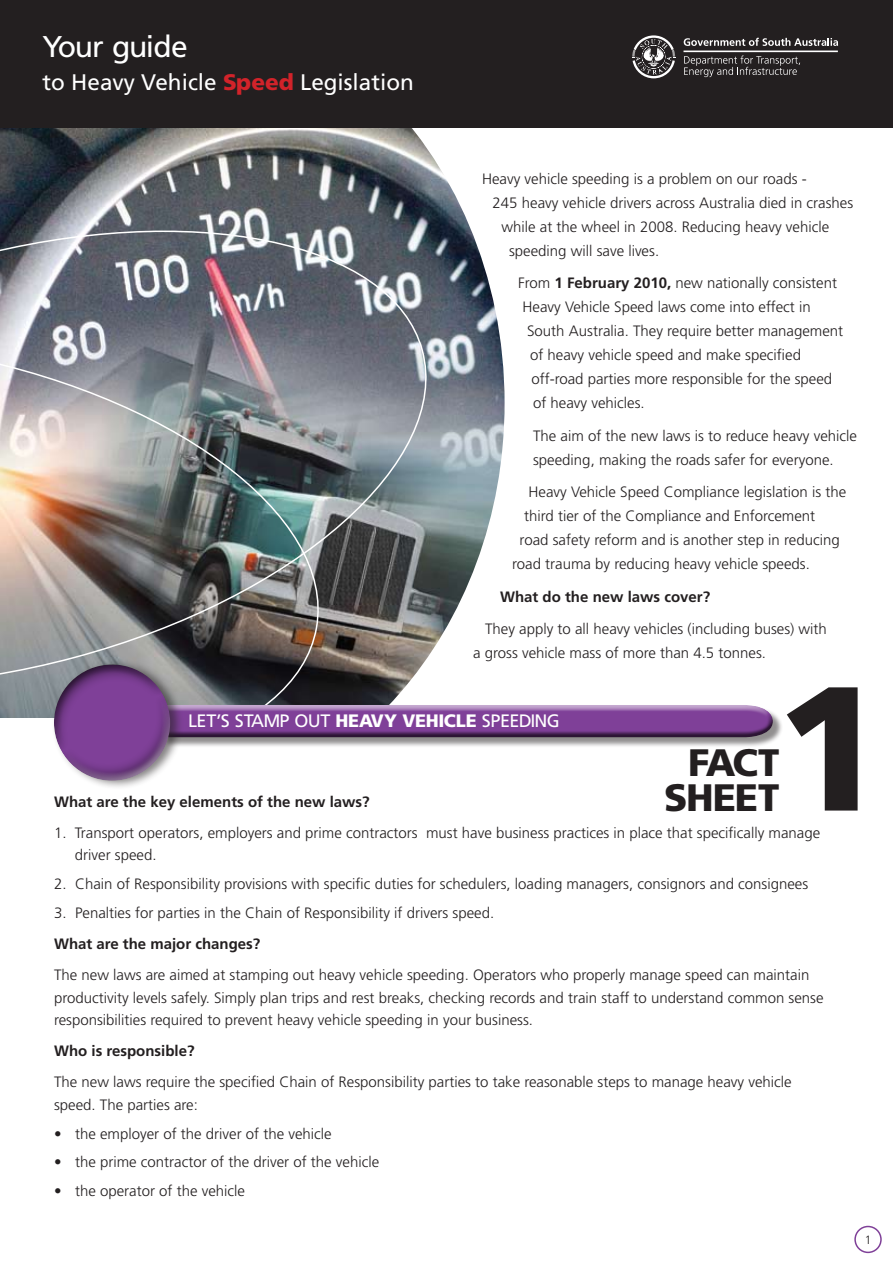
<style>
.page{position:relative;width:893px;height:1263px;background:#fff}
.page>*{position:absolute;margin:0;border:0;box-sizing:border-box;transform-origin:0 0}
.t1{font:900 176.55px "Frutiger";color:#231f20}
.t2{font:900 38.25px "Frutiger";letter-spacing:-.04em;color:#231f20}
.t3{font:30px "Frutiger";letter-spacing:-.04em;color:#fff}
.t4{font:22.5px "Frutiger";color:#fff}
.t5{font:18px "Frutiger";letter-spacing:-.04em;color:#fff}
.t6{font:300 15px/22.5px "Frutiger";color:#231f20}
.t7{font:700 15px "Frutiger";color:#231f20}
.t8{font:300 12px "Frutiger";color:#231f20}
.s1{font-weight:900;color:#d2232a}
.s2{font-weight:700}
.s3{font-weight:900}
</style>
<div class="page">
<img style="left:0;top:128px;width:505px;height:489px">
<svg style="left:0;top:199px;width:452px;height:503px;background:#767a81"></svg>
<img style="left:0;top:311px;width:338px;height:407px">
<div style="left:162px;top:706px;width:621px;height:42px;background:#231f20;opacity:.5"></div>
<div style="left:160px;top:702px;width:613px;height:35px;background:#fff;opacity:.75"></div>
<div style="left:160px;top:712px;width:613px;height:26px;background:#231f20;opacity:.75"></div>
<div style="left:52px;top:658px;width:132px;height:132px;background:#231f20;opacity:.56"></div>
<div style="left:57px;top:691px;width:115px;height:90px;background:#fff;opacity:.75"></div>
<div style="left:53px;top:664px;width:115px;height:93px;background:#231f20;opacity:.75"></div>
<div style="left:0;top:0;width:893px;height:128px;background:#231f20"></div>
<hr style="left:683px;top:51px;width:155px;height:1px;background:#fff">
<svg style="left:684px;top:38px;width:154px;height:8px"></svg>
<svg style="left:684px;top:55px;width:116px;height:22px"></svg>
<svg style="left:632px;top:35px;width:43px;height:43px"></svg>
<div style="left:854px;top:1226px;width:28px;height:27px;border:2px solid #7f4098;border-radius:50%"></div>
<h3 class="t3" style="left:43px;top:29px;width:147px">Your guide</h3>
<h3 class="t4" style="left:43px;top:69px;width:373px">to Heavy Vehicle <span class="s1">Speed</span> Legislation</h3>
<p class="t6" style="left:482px;top:167px;width:326px">Heavy vehicle speeding is a problem on our roads -</p>
<p class="t6" style="left:493px;top:191px;width:362px">245 heavy vehicle drivers across Australia died in crashes</p>
<p class="t6" style="left:502px;top:215px;width:329px">while at the wheel in 2008. Reducing heavy vehicle</p>
<p class="t6" style="left:509px;top:239px;width:152px">speeding will save lives.</p>
<p class="t6" style="left:518px;top:272px;width:320px">From <span class="s2">1 February 2010,</span> new nationally consistent</p>
<p class="t6" style="left:523px;top:296px;width:290px">Heavy Vehicle Speed laws come into effect in</p>
<p class="t6" style="left:527px;top:320px;width:318px">South Australia. They require better management</p>
<p class="t6" style="left:530px;top:344px;width:272px">of heavy vehicle speed and make specified</p>
<p class="t6" style="left:532px;top:368px;width:302px">off-road parties more responsible for the speed</p>
<p class="t6" style="left:533px;top:392px;width:113px">of heavy vehicles.</p>
<p class="t6" style="left:533px;top:423px;width:325px;line-height:24px">The aim of the new laws is to reduce heavy vehicle speeding, making the roads safer for everyone.</p>
<p class="t6" style="left:529px;top:481px;width:319px">Heavy Vehicle Speed Compliance legislation is the</p>
<p class="t6" style="left:524px;top:505px;width:293px">third tier of the Compliance and Enforcement</p>
<p class="t6" style="left:520px;top:529px;width:322px">road safety reform and is another step in reducing</p>
<p class="t6" style="left:512px;top:553px;width:299px">road trauma by reducing heavy vehicle speeds.</p>
<p class="t7" style="left:500px;top:588px;width:212px">What do the new laws cover?</p>
<p class="t6" style="left:473px;top:617px;width:355px;line-height:24px;text-indent:12px">They apply to all heavy vehicles (including buses) with a gross vehicle mass of more than 4.5 tonnes.</p>
<h1 class="t1" style="left:775px;top:642px;width:110px">1</h1>
<p class="t5" style="left:188px;top:710px;width:373px">LET’S STAMP OUT <span class="s3">HEAVY VEHICLE</span> SPEEDING</p>
<h2 class="t2" style="left:688px;top:740px;width:93px">FACT</h2>
<h2 class="t2" style="left:664px;top:774px;width:117px">SHEET</h2>
<p class="t7" style="left:54px;top:793px;width:317px">What are the key elements of the new laws?</p>
<p class="t6" style="left:75px;top:821px;width:747px;text-indent:-21px">1. Transport operators, employers and prime contractors must have business practices in place that specifically manage driver speed.</p>
<p class="t6" style="left:54px;top:873px;width:756px">2. Chain of Responsibility provisions with specific duties for schedulers, loading managers, consignors and consignees</p>
<p class="t6" style="left:54px;top:902px;width:442px">3. Penalties for parties in the Chain of Responsibility if drivers speed.</p>
<p class="t7" style="left:54px;top:935px;width:208px">What are the major changes?</p>
<p class="t6" style="left:54px;top:964px;width:771px">The new laws are aimed at stamping out heavy vehicle speeding. Operators who properly manage speed can maintain productivity levels safely. Simply plan trips and rest breaks, checking records and train staff to understand common sense responsibilities required to prevent heavy vehicle speeding in your business.</p>
<p class="t7" style="left:54px;top:1042px;width:142px">Who is responsible?</p>
<p class="t6" style="left:54px;top:1071px;width:739px">The new laws require the specified Chain of Responsibility parties to take reasonable steps to manage heavy vehicle speed. The parties are:</p>
<p class="t6" style="left:54px;top:1122px;width:279px">• the employer of the driver of the vehicle</p>
<p class="t6" style="left:54px;top:1151px;width:327px">• the prime contractor of the driver of the vehicle</p>
<p class="t6" style="left:54px;top:1180px;width:193px">• the operator of the vehicle</p>
<p class="t8" style="left:865px;top:1232px;width:8px">1</p>
</div>
